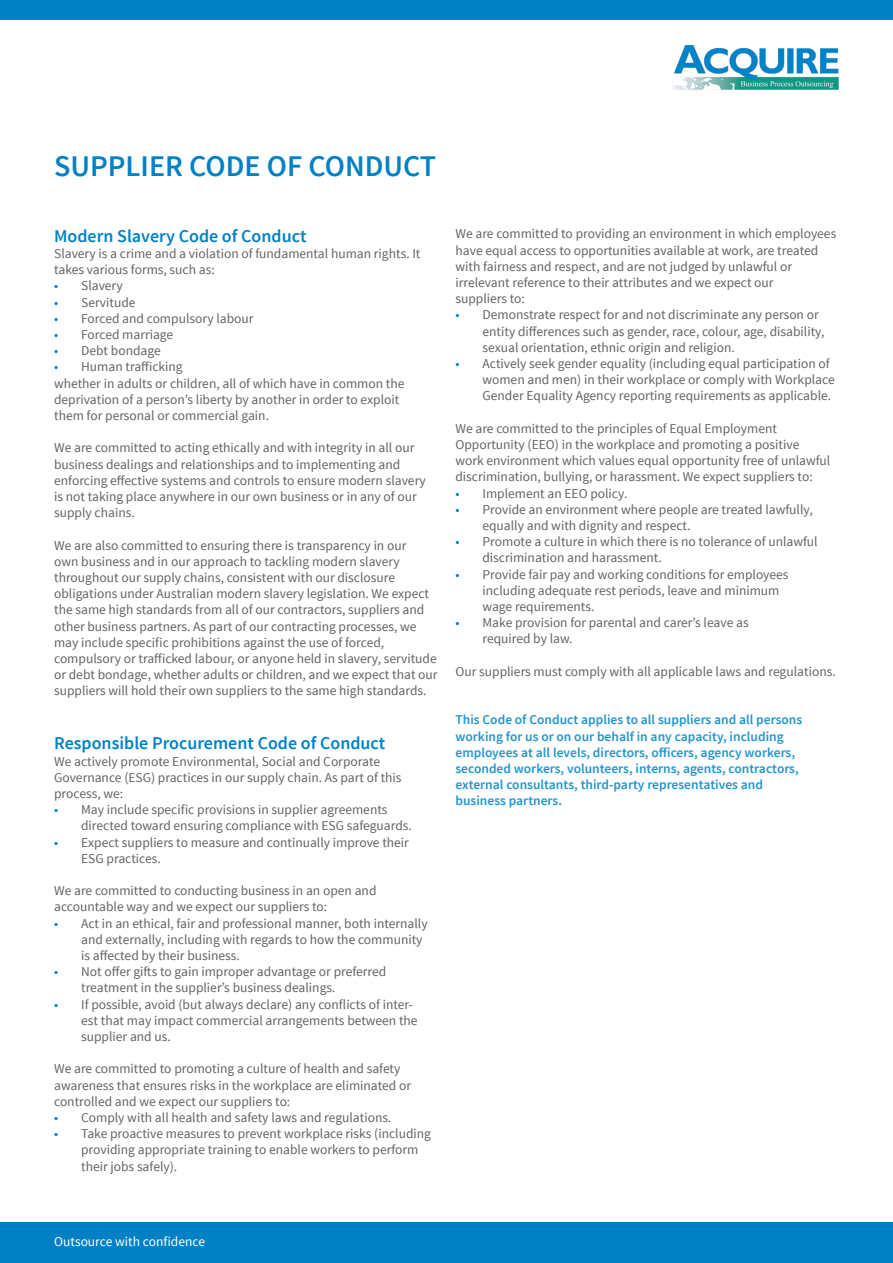
<style>
.page{position:relative;width:893px;height:1263px;background:#fff}
.page>*{position:absolute;margin:0;border:0;box-sizing:border-box;transform-origin:0 0}
.Bullet{font:600 30px "Source Sans Pro";color:#0081c6}
.t1{font:600 18px "Source Sans Pro";color:#0081c6}
.t2{font:13.5px/16.2px "Source Sans Pro";color:#636366}
.t3{font:600 13.5px/16.2px "Source Sans Pro";color:#1e96d2}
.t4{font:13.5px "Source Sans Pro";color:#fff}
.s1{color:#0081c6}
</style>
<div class="page">
<img style="left:674px;top:45px;width:165px;height:45px">
<div style="left:0;top:0;width:893px;height:20px;background:#0081c6"></div>
<div style="left:0;top:1223px;width:893px;height:40px;background:#0081c6"></div>
<p class="Bullet" style="left:54px;top:147px;width:384px">SUPPLIER CODE OF CONDUCT</p>
<p class="t1" style="left:54px;top:224px;width:254px">Modern Slavery Code of Conduct</p>
<p class="t2" style="left:54px;top:246px;width:368px">Slavery is a crime and a violation of fundamental human rights. It takes various forms, such as:</p>
<p class="t2" style="left:54px;top:278px;width:70px"><span class="s1">•</span> Slavery</p>
<p class="t2" style="left:54px;top:294px;width:83px"><span class="s1">•</span> Servitude</p>
<p class="t2" style="left:54px;top:310px;width:201px"><span class="s1">•</span> Forced and compulsory labour</p>
<p class="t2" style="left:54px;top:327px;width:121px"><span class="s1">•</span> Forced marriage</p>
<p class="t2" style="left:54px;top:343px;width:108px"><span class="s1">•</span> Debt bondage</p>
<p class="t2" style="left:54px;top:359px;width:130px"><span class="s1">•</span> Human trafficking</p>
<p class="t2" style="left:54px;top:375px;width:352px">whether in adults or children, all of which have in common the deprivation of a person’s liberty by another in order to exploit them for personal or commercial gain.</p>
<p class="t2" style="left:54px;top:440px;width:373px">We are committed to acting ethically and with integrity in all our business dealings and relationships and to implementing and enforcing effective systems and controls to ensure modern slavery is not taking place anywhere in our own business or in any of our supply chains.</p>
<p class="t2" style="left:54px;top:537px;width:385px">We are also committed to ensuring there is transparency in our<br>own business and in our approach to tackling modern slavery throughout our supply chains, consistent with our disclosure obligations under Australian modern slavery legislation. We expect the same high standards from all of our contractors, suppliers and other business partners. As part of our contracting processes, we may include specific prohibitions against the use of forced, compulsory or trafficked labour, or anyone held in slavery, servitude or debt bondage, whether adults or children, and we expect that our suppliers will hold their own suppliers to the same high standards.</p>
<p class="t1" style="left:54px;top:732px;width:333px">Responsible Procurement Code of Conduct</p>
<p class="t2" style="left:54px;top:753px;width:349px">We actively promote Environmental, Social and Corporate<br>Governance (ESG) practices in our supply chain. As part of this process, we:</p>
<p class="t2" style="left:81px;top:802px;width:332px;text-indent:-27px"><span class="s1">•</span> May include specific provisions in supplier agreements directed toward ensuring compliance with ESG safeguards.</p>
<p class="t2" style="left:81px;top:834px;width:329px;text-indent:-27px"><span class="s1">•</span> Expect suppliers to measure and continually improve their<br>ESG practices.</p>
<p class="t2" style="left:54px;top:883px;width:324px">We are committed to conducting business in an open and accountable way and we expect our suppliers to:</p>
<p class="t2" style="left:81px;top:915px;width:348px;text-indent:-27px"><span class="s1">•</span> Act in an ethical, fair and professional manner, both internally and externally, including with regards to how the community is affected by their business.</p>
<p class="t2" style="left:81px;top:964px;width:307px;text-indent:-27px"><span class="s1">•</span> Not offer gifts to gain improper advantage or preferred treatment in the supplier’s business dealings.</p>
<p class="t2" style="left:81px;top:996px;width:338px;text-indent:-27px"><span class="s1">•</span> If possible, avoid (but always declare) any conflicts of inter&shy;est that may impact commercial arrangements between the supplier and us.</p>
<p class="t2" style="left:54px;top:1061px;width:359px">We are committed to promoting a culture of health and safety awareness that ensures risks in the workplace are eliminated or controlled and we expect our suppliers to:</p>
<p class="t2" style="left:54px;top:1110px;width:339px"><span class="s1">•</span> Comply with all health and safety laws and regulations.</p>
<p class="t2" style="left:81px;top:1126px;width:351px;text-indent:-27px"><span class="s1">•</span> Take proactive measures to prevent workplace risks (including providing appropriate training to enable workers to perform their jobs safely).</p>
<p class="t2" style="left:455px;top:226px;width:382px">We are committed to providing an environment in which employees have equal access to opportunities available at work, are treated with fairness and respect, and are not judged by unlawful or irrelevant reference to their attributes and we expect our<br>suppliers to:</p>
<p class="t2" style="left:482px;top:307px;width:343px;text-indent:-27px"><span class="s1">•</span> Demonstrate respect for and not discriminate any person or entity differences such as gender, race, colour, age, disability, sexual orientation, ethnic origin and religion.</p>
<p class="t2" style="left:482px;top:356px;width:354px;text-indent:-27px"><span class="s1">•</span> Actively seek gender equality (including equal participation of women and men) in their workplace or comply with Workplace<br>Gender Equality Agency reporting requirements as applicable.</p>
<p class="t2" style="left:455px;top:420px;width:376px">We are committed to the principles of Equal Employment Opportunity (EEO) in the workplace and promoting a positive work environment which values equal opportunity free of unlawful discrimination, bullying, or harassment. We expect suppliers to:</p>
<p class="t2" style="left:455px;top:485px;width:173px"><span class="s1">•</span> Implement an EEO policy.</p>
<p class="t2" style="left:482px;top:501px;width:332px;text-indent:-27px"><span class="s1">•</span> Provide an environment where people are treated lawfully, equally and with dignity and respect.</p>
<p class="t2" style="left:482px;top:534px;width:337px;text-indent:-27px"><span class="s1">•</span> Promote a culture in which there is no tolerance of unlawful discrimination and harassment.</p>
<p class="t2" style="left:482px;top:566px;width:308px;text-indent:-27px"><span class="s1">•</span> Provide fair pay and working conditions for employees including adequate rest periods, leave and minimum wage requirements.</p>
<p class="t2" style="left:482px;top:615px;width:268px;text-indent:-27px"><span class="s1">•</span> Make provision for parental and carer’s leave as required by law.</p>
<p class="t2" style="left:455px;top:663px;width:382px">Our suppliers must comply with all applicable laws and regulations.</p>
<p class="t3" style="left:455px;top:712px;width:348px">This Code of Conduct applies to all suppliers and all persons working for us or on our behalf in any capacity, including employees at all levels, directors, officers, agency workers, seconded workers, volunteers, interns, agents, contractors, external consultants, third-party representatives and business partners.</p>
<p class="t4" style="left:54px;top:1233px;width:152px">Outsource with confidence</p>
</div>
